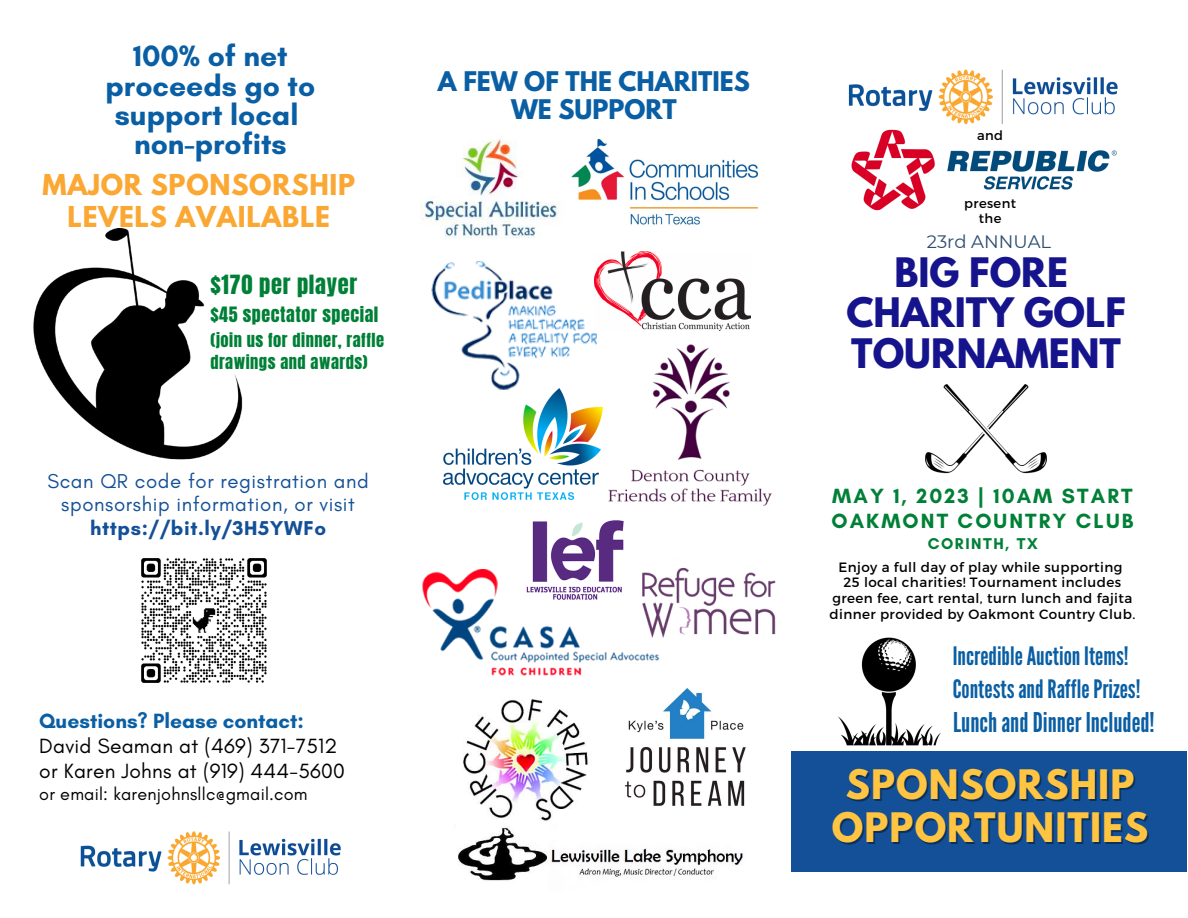
<style>
.page{position:relative;width:1188px;height:918px;background:#fff}
.page>*{position:absolute;margin:0;border:0;box-sizing:border-box;transform-origin:0 0}
.t1{font:700 36px/40.5px "League Spartan";color:#15148d;text-align:center}
.t2{font:700 36px/42.8px "League Spartan";letter-spacing:.03em;color:#ffc441;text-align:center}
.t3{font:700 30px/29.2px "Glacial Indifference";color:#0a5fa4;text-align:center}
.t4{font:27.15px "League Gothic";color:#0a5fa4}
.t5{font:700 25.5px/31.5px "League Spartan";letter-spacing:.03em;color:#faa833;text-align:center}
.t6{font:25.35px "League Gothic";color:#0a5fa4}
.t7{font:700 24px/28.2px "League Spartan";color:#0a5fa4;text-align:center}
.t8{font:22.5px "Anton";letter-spacing:.03em;color:#008037}
.t9{font:21px/24.8px "Glacial Indifference";letter-spacing:.01em;color:#000}
.t10{font:700 21px/24.8px "Glacial Indifference";letter-spacing:.1em;color:#008037}
.t11{font:700 21px "Glacial Indifference";color:#0a5fa4}
.t12{font:20.4px/23.7px "Glacial Indifference";letter-spacing:.03em;color:#135097;text-align:center}
.t13{font:700 20.4px "Glacial Indifference";letter-spacing:.03em;color:#135097}
.t14{font:18px "Glacial Indifference";letter-spacing:.01em;color:#000}
.t15{font:18px "Anton";letter-spacing:.03em;color:#008037}
.t16{font:18px "Montserrat";color:#2d4d70}
.t17{font:16.5px/22.5px "Anton";letter-spacing:.03em;color:#008037}
.t18{font:700 15.9px "Glacial Indifference";letter-spacing:.1em;color:#008037}
.t19{font:13.5px/15.8px "Montserrat";letter-spacing:.03em;color:#000;text-align:center}
.t20{font:13.05px/14.1px "Montserrat";letter-spacing:.03em;color:#000;text-align:center}
</style>
<div class="page">
<img style="left:848px;top:69px;width:270px;height:53px">
<div style="left:791px;top:752px;width:395px;height:120px;background:#135097"></div>
<img style="left:431px;top:261px;width:166px;height:128px">
<img style="left:443px;top:389px;width:157px;height:111px">
<img style="left:420px;top:139px;width:139px;height:100px">
<img style="left:571px;top:139px;width:188px;height:86px">
<img style="left:600px;top:344px;width:172px;height:162px">
<img style="left:594px;top:252px;width:156px;height:78px">
<img style="left:463px;top:699px;width:125px;height:122px">
<img style="left:625px;top:688px;width:121px;height:118px">
<img style="left:532px;top:520px;width:92px;height:49px">
<img style="left:458px;top:827px;width:286px;height:54px">
<img style="left:925px;top:384px;width:122px;height:90px">
<img style="left:33px;top:229px;width:210px;height:231px">
<img style="left:141px;top:558px;width:126px;height:125px">
<img style="left:80px;top:831px;width:261px;height:54px">
<img style="left:804px;top:637px;width:170px;height:115px">
<img style="left:851px;top:122px;width:266px;height:89px">
<img style="left:660px;top:567px;width:116px;height:71px">
<img style="left:422px;top:569px;width:238px;height:106px">
<h2 class="t3" style="left:105px;top:41px;width:211px">100% of net proceeds go to support local non-profits</h2>
<h3 class="t5" style="left:42px;top:173px;width:314px">MAJOR SPONSORSHIP<br>LEVELS AVAILABLE</h3>
<h3 class="t8" style="left:210px;top:268px;width:148px">$170 per player</h3>
<h3 class="t15" style="left:210px;top:301px;width:170px">$45 spectator special</h3>
<p class="t17" style="left:210px;top:329px;width:175px">(join us for dinner, raffle drawings and awards)</p>
<h3 class="t12" style="left:47px;top:469px;width:323px">Scan QR code for registration and sponsorship information, or visit</h3>
<h3 class="t13" style="left:90px;top:516px;width:237px">https://bit.ly/3H5YWFo</h3>
<h3 class="t7" style="left:438px;top:70px;width:314px">A FEW OF THE CHARITIES<br>WE SUPPORT</h3>
<h3 class="t11" style="left:39px;top:708px;width:266px">Questions? Please contact:</h3>
<h3 class="t9" style="left:39px;top:733px;width:307px">David Seaman at (469) 371-7512 or Karen Johns at (919) 444-5600</h3>
<h3 class="t14" style="left:39px;top:783px;width:270px">or email: karenjohnsllc@gmail.com</h3>
<p class="t20" style="left:977px;top:128px;width:28px">and</p>
<p class="t20" style="left:964px;top:196px;width:53px">present the</p>
<h3 class="t16" style="left:927px;top:231px;width:126px">23rd ANNUAL</h3>
<h1 class="t1" style="left:846px;top:257px;width:281px">BIG FORE<br>CHARITY GOLF<br>TOURNAMENT</h1>
<h3 class="t10" style="left:831px;top:483px;width:303px">MAY 1, 2023 | 10AM START<br>OAKMONT COUNTRY CLUB</h3>
<p class="t18" style="left:928px;top:534px;width:111px">CORINTH, TX</p>
<p class="t19" style="left:830px;top:558px;width:307px">Enjoy a full day of play while supporting<br>25 local charities! Tournament includes green fee, cart rental, turn lunch and fajita dinner provided by Oakmont Country Club.</p>
<h3 class="t6" style="left:953px;top:641px;width:177px">IncredibleAuctionItems!</h3>
<h3 class="t6" style="left:953px;top:674px;width:189px">ContestsandRafflePrizes!</h3>
<h3 class="t4" style="left:953px;top:707px;width:203px">LunchandDinner Included!</h3>
<h1 class="t2" style="left:832px;top:768px;width:318px">SPONSORSHIP<br>OPPORTUNITIES</h1>
</div>
